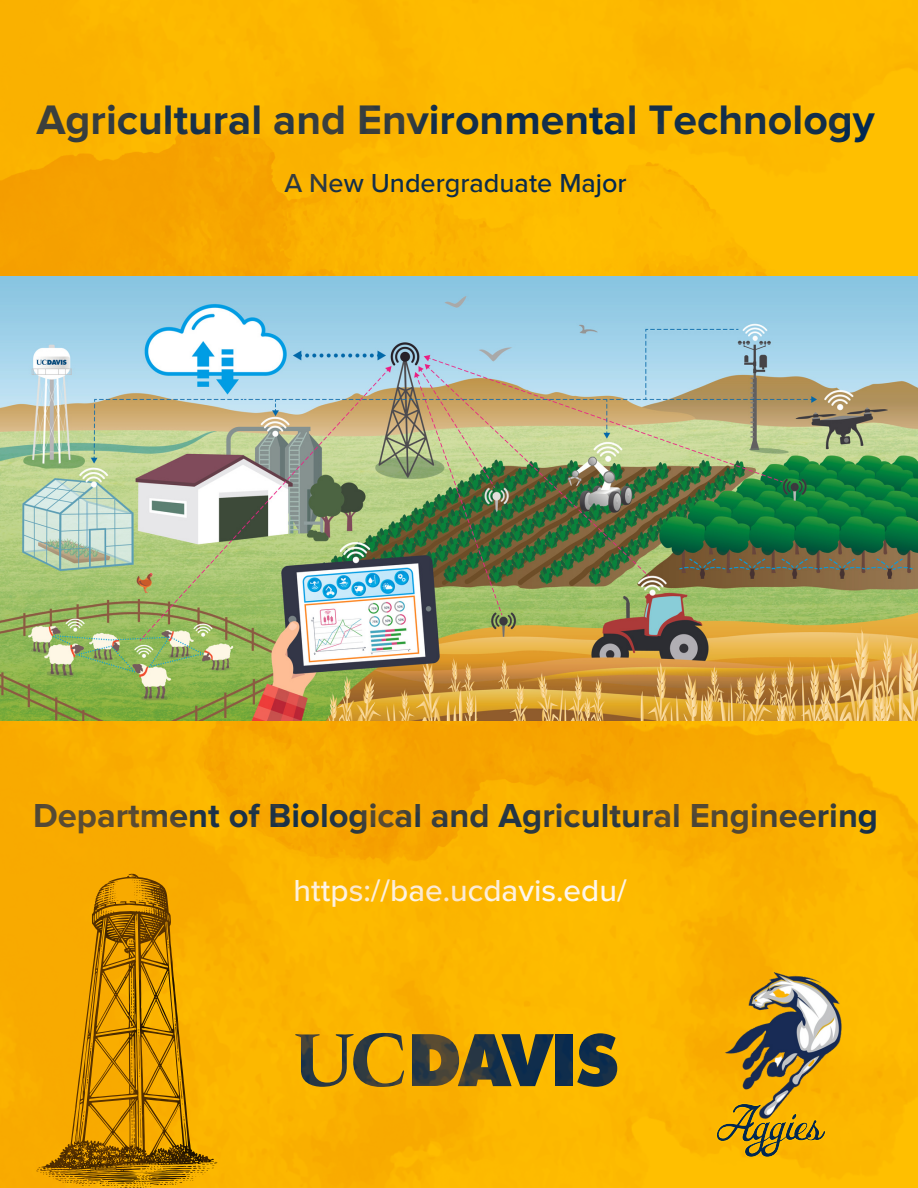
<style>
.page{position:relative;width:918px;height:1188px;background:#fff}
.page>*{position:absolute;margin:0;border:0;box-sizing:border-box;transform-origin:0 0}
.t1{font:700 42.75px "Proxima Nova";color:#022851}
.t2{font:700 34.5px "Proxima Nova";color:#022851}
.t3{font:500 31.5px "Proxima Nova";color:#fff}
.t4{font:500 27px "Proxima Nova";color:#022851}
</style>
<div class="page">
<img style="left:0;top:720px;width:918px;height:468px">
<img style="left:0;top:0;width:918px;height:277px">
<img style="left:0;top:277px;width:918px;height:443px">
<img style="left:724px;top:972px;width:124px;height:155px">
<svg style="left:716px;top:1103px;width:110px;height:55px;background:#c79a14"></svg>
<p class="t1" style="left:36px;top:101px;width:840px">Agricultural and Environmental Technology</p>
<p class="t4" style="left:284px;top:171px;width:344px">A New Undergraduate Major</p>
<p class="t2" style="left:33px;top:800px;width:847px">Department of Biological and Agricultural Engineering</p>
<p class="t3" style="left:294px;top:876px;width:335px">https://bae.ucdavis.edu/</p>
</div>
